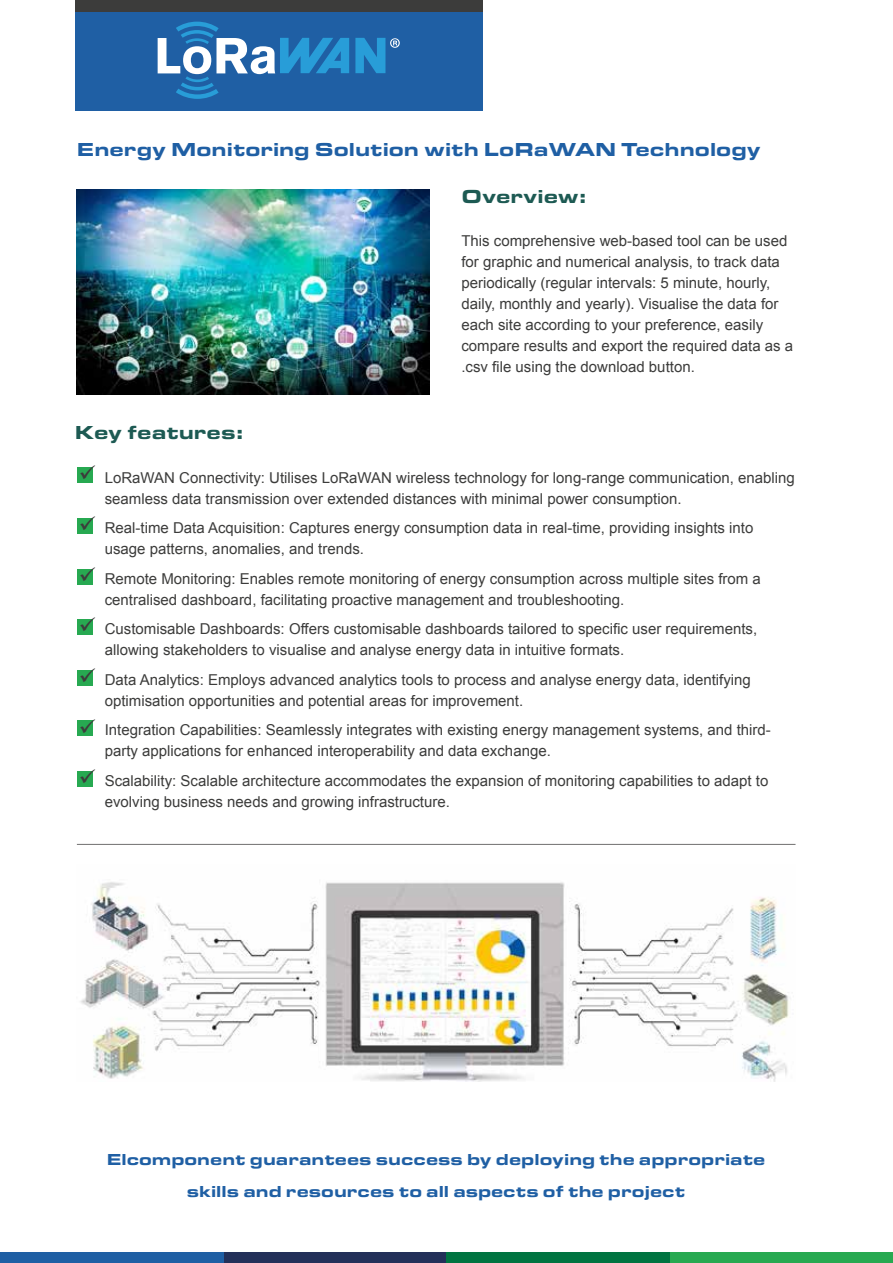
<style>
.page{position:relative;width:893px;height:1263px;background:#fff}
.page>*{position:absolute;margin:0;border:0;box-sizing:border-box;transform-origin:0 0}
.t1{font:900 19.5px "Eurostile Ext";color:#1f5fa4}
.t2{font:900 19.5px "Eurostile Ext";color:#1d5a53}
.t3{font:900 16.5px/31.2px "Eurostile Ext";color:#1f5fa4;text-align:center}
.t4{font:15px/21px "Arial";color:#3c3c3b}
</style>
<div class="page">
<hr style="left:77px;top:844px;width:718px;height:1px;background:#706f6f">
<div style="left:223px;top:1252px;width:223px;height:11px;background:#233059"></div>
<div style="left:670px;top:1252px;width:223px;height:11px;background:#27a951"></div>
<div style="left:0;top:1252px;width:223px;height:11px;background:#1f5fa4"></div>
<div style="left:446px;top:1252px;width:224px;height:11px;background:#007441"></div>
<div style="left:75px;top:11px;width:407px;height:100px;background:#1f5fa4"></div>
<svg style="left:158px;top:22px;width:191px;height:77px"></svg>
<svg style="left:355px;top:38px;width:45px;height:35px"></svg>
<div style="left:75px;top:0;width:407px;height:12px;background:#3c3c3b"></div>
<img style="left:77px;top:189px;width:352px;height:206px">
<div style="left:77px;top:468px;width:15px;height:15px;background:#27a951"></div>
<div style="left:77px;top:518px;width:15px;height:16px;background:#27a951"></div>
<div style="left:77px;top:569px;width:15px;height:15px;background:#27a951"></div>
<div style="left:77px;top:619px;width:15px;height:16px;background:#27a951"></div>
<div style="left:77px;top:670px;width:15px;height:16px;background:#27a951"></div>
<div style="left:77px;top:721px;width:15px;height:15px;background:#27a951"></div>
<div style="left:77px;top:771px;width:15px;height:16px;background:#27a951"></div>
<img style="left:80px;top:882px;width:709px;height:199px">
<svg style="left:80px;top:467px;width:13px;height:13px"></svg>
<svg style="left:92px;top:518px;width:1px;height:12px"></svg>
<svg style="left:92px;top:569px;width:1px;height:12px"></svg>
<svg style="left:92px;top:619px;width:1px;height:13px"></svg>
<svg style="left:92px;top:670px;width:1px;height:12px"></svg>
<svg style="left:80px;top:720px;width:13px;height:13px"></svg>
<svg style="left:92px;top:771px;width:1px;height:12px"></svg>
<h1 class="t1" style="left:77px;top:135px;width:685px">Energy Monitoring Solution with LoRaWAN Technology</h1>
<h1 class="t2" style="left:461px;top:181px;width:126px">Overview:</h1>
<p class="t4" style="left:461px;top:230px;width:333px">This comprehensive web-based tool can be used for graphic and numerical analysis, to track data periodically (regular intervals: 5 minute, hourly, daily, monthly and yearly). Visualise the data for each site according to your preference, easily compare results and export the required data as a .csv file using the download button.</p>
<h1 class="t2" style="left:75px;top:418px;width:170px">Key features:</h1>
<p class="t4" style="left:105px;top:467px;width:691px">LoRaWAN Connectivity: Utilises LoRaWAN wireless technology for long-range communication, enabling seamless data transmission over extended distances with minimal power consumption.</p>
<p class="t4" style="left:105px;top:517px;width:650px">Real-time Data Acquisition: Captures energy consumption data in real-time, providing insights into usage patterns, anomalies, and trends.</p>
<p class="t4" style="left:105px;top:568px;width:658px">Remote Monitoring: Enables remote monitoring of energy consumption across multiple sites from a centralised dashboard, facilitating proactive management and troubleshooting.</p>
<p class="t4" style="left:105px;top:618px;width:654px">Customisable Dashboards: Offers customisable dashboards tailored to specific user requirements, allowing stakeholders to visualise and analyse energy data in intuitive formats.</p>
<p class="t4" style="left:105px;top:669px;width:648px">Data Analytics: Employs advanced analytics tools to process and analyse energy data, identifying optimisation opportunities and potential areas for improvement.</p>
<p class="t4" style="left:105px;top:719px;width:668px">Integration Capabilities: Seamlessly integrates with existing energy management systems, and third&shy;party applications for enhanced interoperability and data exchange.</p>
<p class="t4" style="left:105px;top:770px;width:665px">Scalability: Scalable architecture accommodates the expansion of monitoring capabilities to adapt to evolving business needs and growing infrastructure.</p>
<p class="t3" style="left:107px;top:1143px;width:660px">Elcomponent guarantees success by deploying the appropriate skills and resources to all aspects of the project</p>
</div>
